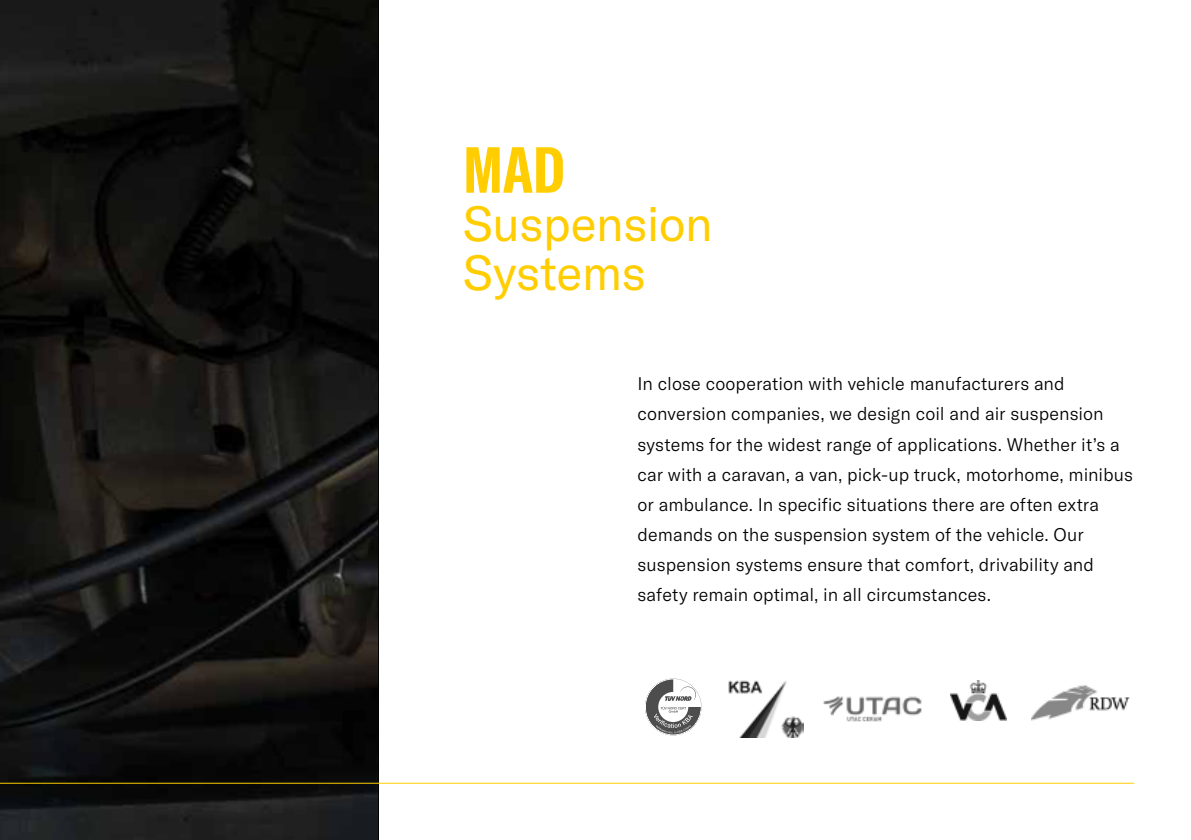
<style>
.page{position:relative;width:1191px;height:840px;background:#fff}
.page>*{position:absolute;margin:0;border:0;box-sizing:border-box;transform-origin:0 0}
.t1{font:700 extra-condensed 64px "GT America";color:#ffcd00}
.t2{font:48.4px/48.4px "GT America";letter-spacing:-.01em;color:#ffcd00}
.t3{font:300 18px/30px "GT America";color:#000}
</style>
<div class="page">
<img style="left:0;top:0;width:378px;height:839px">
<hr style="left:0;top:782px;width:1134px;height:1px;background:#ffcd00">
<svg style="left:645px;top:678px;width:56px;height:57px"></svg>
<h1 class="t1" style="left:463px;top:131px;width:103px">MAD</h1>
<h2 class="t2" style="left:463px;top:200px;width:251px">Suspension<br>Systems</h2>
<p class="t3" style="left:637px;top:369px;width:497px">In close cooperation with vehicle manufacturers and conversion companies, we design coil and air suspension systems for the widest range of applications. Whether it’s a car with a caravan, a van, pick-up truck, motorhome, minibus or ambulance. In specific situations there are often extra demands on the suspension system of the vehicle. Our suspension systems ensure that comfort, drivability and safety remain optimal, in all circumstances.</p>
</div>
